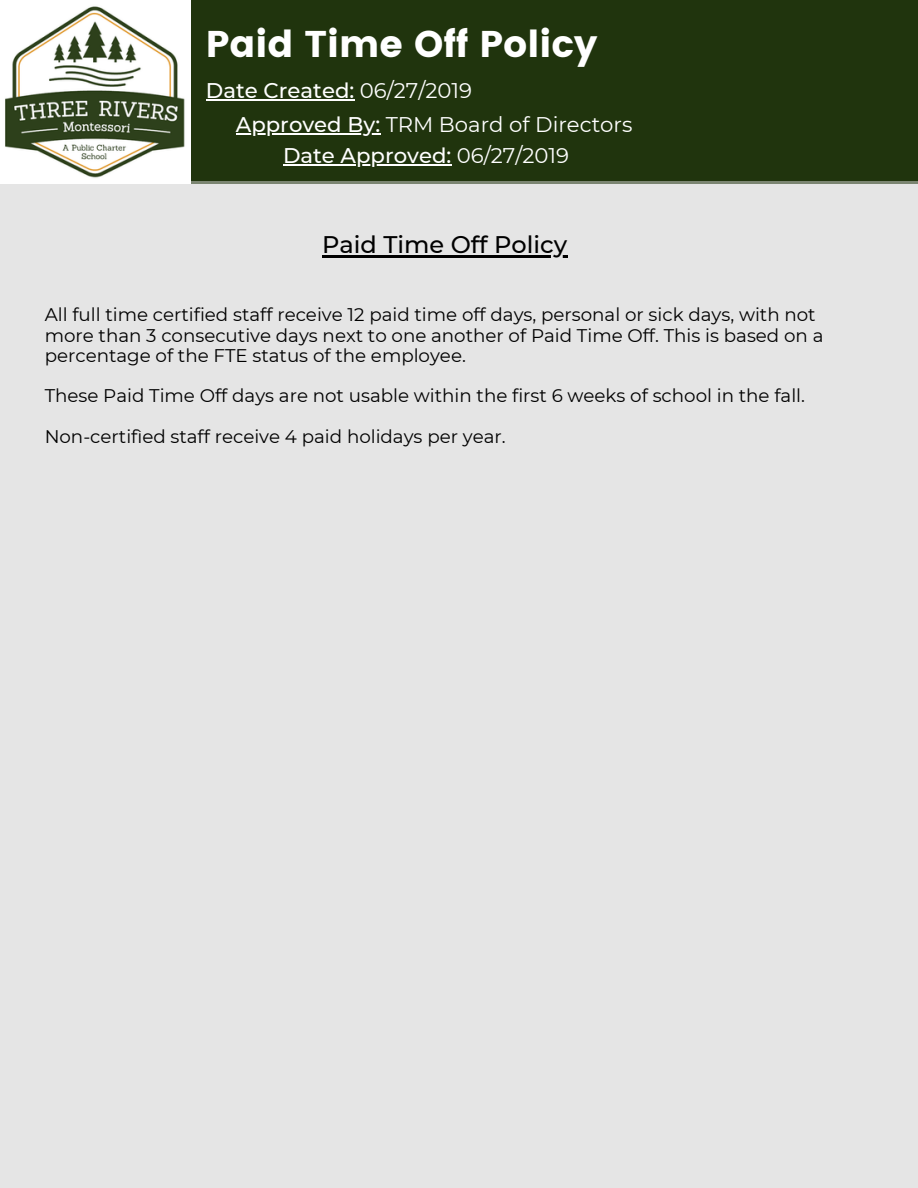
<style>
.page{position:relative;width:918px;height:1188px;background:#fff}
.page>*{position:absolute;margin:0;border:0;box-sizing:border-box;transform-origin:0 0}
.t1{font:37.2px "Poppins";color:#fff}
.t2{font:500 24px "Montserrat";color:#000}
.t3{font:21.15px/34px "Montserrat";color:#fff}
.t4{font:500 21.15px "Montserrat";color:#fff}
.t5{font:18.3px/20.2px "Montserrat";color:#000}
.s1{font-weight:500}
.s2{font-weight:400}
</style>
<div class="page">
<div style="left:16px;top:0;width:902px;height:184px;background:#20340d"></div>
<div style="left:0;top:181px;width:918px;height:1007px;background:#e5e5e5"></div>
<img style="left:0;top:0;width:190px;height:183px">
<hr style="left:206px;top:99px;width:148px;height:1px;background:#fff">
<hr style="left:236px;top:133px;width:144px;height:1px;background:#fff">
<hr style="left:283px;top:164px;width:168px;height:1px;background:#fff">
<hr style="left:322px;top:255px;width:245px;height:2px;background:#000">
<h1 class="t1" style="left:206px;top:22px;width:393px">Paid Time Off Policy</h1>
<p class="t3" style="left:236px;top:73px;width:398px;text-indent:-30px"><span class="s1">Date Created:</span> 06/27/2019<br><span class="s1">Approved By:</span> TRM Board of Directors</p>
<p class="t4" style="left:283px;top:142px;width:288px">Date Approved: <span class="s2">06/27/2019</span></p>
<h2 class="t2" style="left:322px;top:230px;width:247px">Paid Time Off Policy</h2>
<p class="t5" style="left:45px;top:305px;width:780px">All full time certified staff receive 12 paid time off days, personal or sick days, with not more than 3 consecutive days next to one another of Paid Time Off. This is based on a percentage of the FTE status of the employee.</p>
<p class="t5" style="left:45px;top:386px;width:762px">These Paid Time Off days are not usable within the first 6 weeks of school in the fall.</p>
<p class="t5" style="left:45px;top:426px;width:462px">Non-certifìed staff receive 4 paid holidays per year.</p>
</div>
